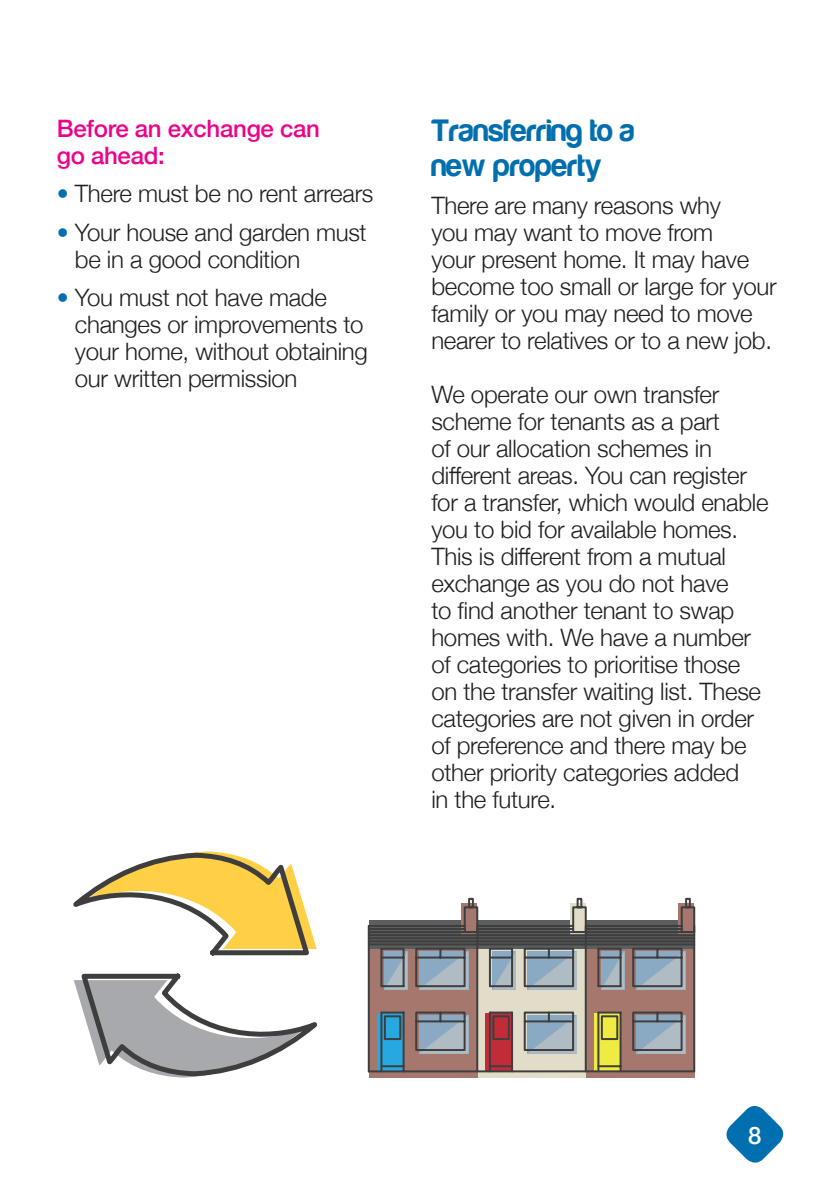
<style>
.page{position:relative;width:840px;height:1191px;background:#fff}
.page>*{position:absolute;margin:0;border:0;box-sizing:border-box;transform-origin:0 0}
.t1{font:32px/35px "Harabara";color:#006faf}
.Body_Copy{font:300 24px/27px "Helvetica Neue";letter-spacing:-.01em;color:#231f20}
.Bold_Body_Copy{font:500 24px/27px "Helvetica Neue";letter-spacing:-.01em;color:#ed028c}
.t2{font:500 24px "Helvetica Neue";color:#fff}
.s1{color:#006faf}
</style>
<div class="page">
<svg style="left:726px;top:1105px;width:58px;height:58px"></svg>
<div style="left:585px;top:948px;width:108px;height:129px;background:#a6776c"></div>
<div style="left:477px;top:948px;width:108px;height:129px;background:#e1ddc8"></div>
<div style="left:368px;top:948px;width:109px;height:129px;background:#a6776c"></div>
<svg style="left:369px;top:897px;width:326px;height:27px"></svg>
<svg style="left:367px;top:924px;width:328px;height:149px"></svg>
<svg style="left:73px;top:851px;width:243px;height:105px"></svg>
<svg style="left:74px;top:973px;width:244px;height:105px"></svg>
<p class="Bold_Body_Copy" style="left:57px;top:113px;width:264px">Before an exchange can go ahead:</p>
<p class="Body_Copy" style="left:57px;top:178px;width:318px"><span class="s1">•</span> There must be no rent arrears</p>
<p class="Body_Copy" style="left:75px;top:217px;width:293px;text-indent:-18px"><span class="s1">•</span> Your house and garden must be in a good condition</p>
<p class="Body_Copy" style="left:75px;top:282px;width:294px;text-indent:-18px"><span class="s1">•</span> You must not have made changes or improvements to your home, without obtaining our written permission</p>
<p class="t1" style="left:431px;top:113px;width:205px">Transferring to a new property</p>
<p class="Body_Copy" style="left:431px;top:190px;width:346px">There are many reasons why<br>you may want to move from<br>your present home. It may have become too small or large for your family or you may need to move nearer to relatives or to a new job.</p>
<p class="Body_Copy" style="left:431px;top:379px;width:338px">We operate our own transfer scheme for tenants as a part<br>of our allocation schemes in different areas. You can register for a transfer, which would enable you to bid for available homes.<br>This is different from a mutual exchange as you do not have<br>to find another tenant to swap homes with. We have a number of categories to prioritise those on the transfer waiting list. These categories are not given in order of preference and there may be other priority categories added<br>in the future.</p>
<p class="t2" style="left:747px;top:1115px;width:15px">8</p>
</div>
